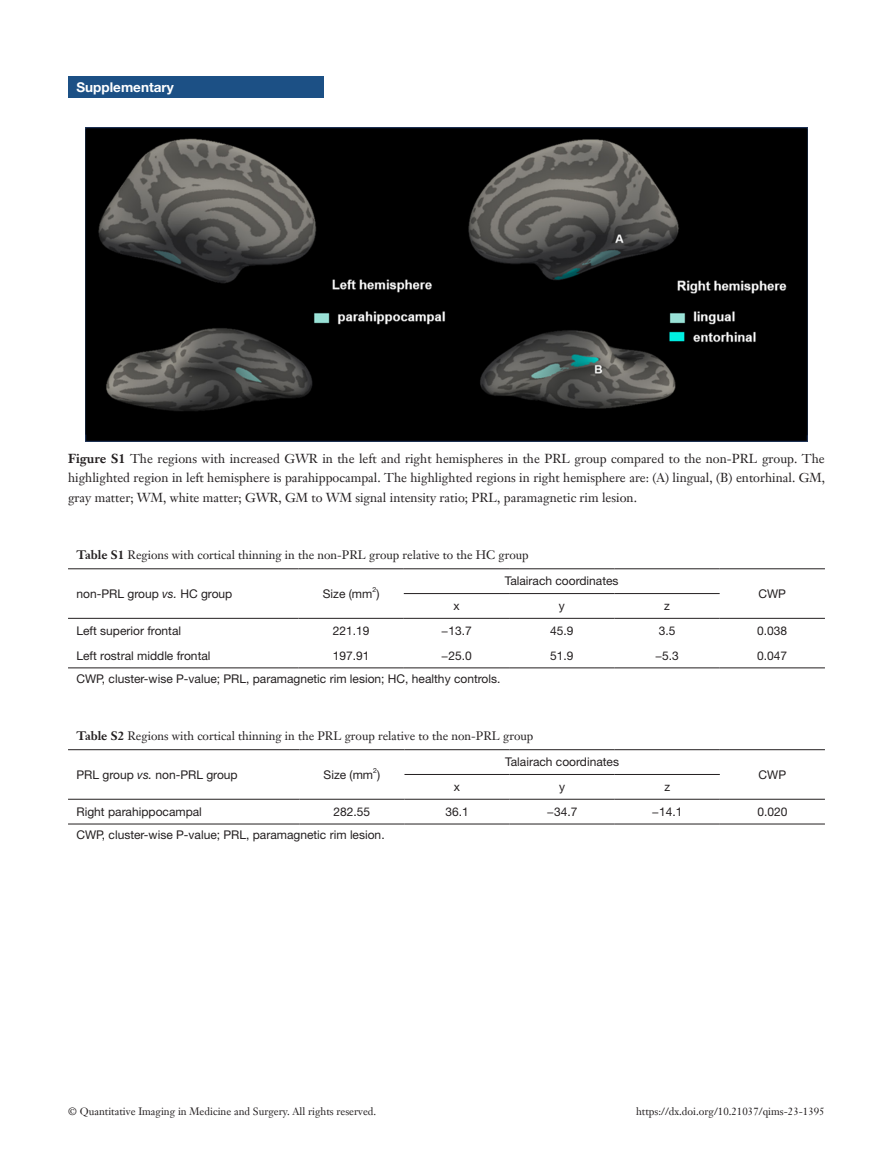
<style>
.page{position:relative;width:893px;height:1170px;background:#fff}
.page>*{position:absolute;margin:0;border:0;box-sizing:border-box;transform-origin:0 0}
.t1{font:700 13.5px "Helvetica Neue LT Pro";color:#fff}
.t2{font:12.75px/19.5px "Janson Text LT";color:#231f20;text-align:justify}
.t3{font:12px "Helvetica Neue LT Pro";color:#231f20}
.t4{font:12px "Janson Text LT";color:#231f20}
.t5{font:10.5px "Janson Text LT";color:#231f20}
.t6{font:7.05px "Helvetica Neue LT Pro";color:#231f20}
.s1{font-weight:700}
.s2{font-style:italic}
</style>
<div class="page">
<div style="left:68px;top:77px;width:255px;height:21px;background:#1c5085"></div>
<img style="left:85px;top:128px;width:723px;height:313px">
<hr style="left:404px;top:593px;width:105px;height:1px;background:#231f20">
<hr style="left:509px;top:593px;width:105px;height:1px;background:#231f20">
<hr style="left:614px;top:593px;width:106px;height:1px;background:#231f20">
<hr style="left:68px;top:568px;width:230px;height:1px;background:#231f20">
<hr style="left:298px;top:568px;width:106px;height:1px;background:#231f20">
<hr style="left:404px;top:568px;width:105px;height:1px;background:#231f20">
<hr style="left:509px;top:568px;width:105px;height:1px;background:#231f20">
<hr style="left:614px;top:568px;width:106px;height:1px;background:#231f20">
<hr style="left:720px;top:568px;width:105px;height:1px;background:#231f20">
<hr style="left:68px;top:618px;width:230px;height:1px;background:#231f20">
<hr style="left:298px;top:618px;width:106px;height:1px;background:#231f20">
<hr style="left:404px;top:618px;width:105px;height:1px;background:#231f20">
<hr style="left:509px;top:618px;width:105px;height:1px;background:#231f20">
<hr style="left:614px;top:618px;width:106px;height:1px;background:#231f20">
<hr style="left:720px;top:618px;width:105px;height:1px;background:#231f20">
<hr style="left:68px;top:667px;width:230px;height:1px;background:#231f20">
<hr style="left:298px;top:667px;width:106px;height:1px;background:#231f20">
<hr style="left:404px;top:667px;width:105px;height:1px;background:#231f20">
<hr style="left:509px;top:667px;width:105px;height:1px;background:#231f20">
<hr style="left:614px;top:667px;width:106px;height:1px;background:#231f20">
<hr style="left:720px;top:667px;width:105px;height:1px;background:#231f20">
<hr style="left:404px;top:774px;width:106px;height:1px;background:#231f20">
<hr style="left:510px;top:774px;width:105px;height:1px;background:#231f20">
<hr style="left:615px;top:774px;width:105px;height:1px;background:#231f20">
<hr style="left:68px;top:823px;width:231px;height:1px;background:#231f20">
<hr style="left:299px;top:823px;width:105px;height:1px;background:#231f20">
<hr style="left:404px;top:823px;width:106px;height:1px;background:#231f20">
<hr style="left:510px;top:823px;width:105px;height:1px;background:#231f20">
<hr style="left:615px;top:823px;width:105px;height:1px;background:#231f20">
<hr style="left:720px;top:823px;width:105px;height:1px;background:#231f20">
<hr style="left:68px;top:749px;width:231px;height:1px;background:#231f20">
<hr style="left:299px;top:749px;width:105px;height:1px;background:#231f20">
<hr style="left:404px;top:749px;width:106px;height:1px;background:#231f20">
<hr style="left:510px;top:749px;width:105px;height:1px;background:#231f20">
<hr style="left:615px;top:749px;width:105px;height:1px;background:#231f20">
<hr style="left:720px;top:749px;width:105px;height:1px;background:#231f20">
<hr style="left:68px;top:798px;width:231px;height:1px;background:#231f20">
<hr style="left:299px;top:798px;width:105px;height:1px;background:#231f20">
<hr style="left:404px;top:798px;width:106px;height:1px;background:#231f20">
<hr style="left:510px;top:798px;width:105px;height:1px;background:#231f20">
<hr style="left:615px;top:798px;width:105px;height:1px;background:#231f20">
<hr style="left:720px;top:798px;width:105px;height:1px;background:#231f20">
<p class="t1" style="left:77px;top:79px;width:99px">Supplementary</p>
<p class="t2" style="left:68px;top:448px;width:758px"><span class="s1">Figure S1</span> The regions with increased GWR in the left and right hemispheres in the PRL group compared to the non-PRL group. The highlighted region in left hemisphere is parahippocampal. The highlighted regions in right hemisphere are: (A) lingual, (B) entorhinal. GM, gray matter; WM, white matter; GWR, GM to WM signal intensity ratio; PRL, paramagnetic rim lesion.</p>
<p class="t4" style="left:77px;top:547px;width:454px"><span class="s1">Table S1</span> Regions with cortical thinning in the non-PRL group relative to the HC group</p>
<p class="t3" style="left:77px;top:586px;width:157px">non-PRL group <span class="s2">vs.</span> HC group</p>
<p class="t3" style="left:323px;top:586px;width:58px">Size (mm )</p>
<p class="t3" style="left:505px;top:573px;width:115px">Talairach coordinates</p>
<p class="t6" style="left:372px;top:585px;width:5px">2</p>
<p class="t3" style="left:453px;top:598px;width:8px">x</p>
<p class="t3" style="left:559px;top:598px;width:7px">y</p>
<p class="t3" style="left:664px;top:598px;width:7px">z</p>
<p class="t3" style="left:758px;top:586px;width:29px">CWP</p>
<p class="t3" style="left:77px;top:623px;width:106px">Left superior frontal</p>
<p class="t3" style="left:333px;top:623px;width:38px">221.19</p>
<p class="t3" style="left:441px;top:623px;width:32px">−13.7</p>
<p class="t3" style="left:550px;top:623px;width:25px">45.9</p>
<p class="t3" style="left:659px;top:623px;width:18px">3.5</p>
<p class="t3" style="left:757px;top:623px;width:32px">0.038</p>
<p class="t3" style="left:77px;top:648px;width:136px">Left rostral middle frontal</p>
<p class="t3" style="left:333px;top:648px;width:38px">197.91</p>
<p class="t3" style="left:441px;top:648px;width:32px">−25.0</p>
<p class="t3" style="left:550px;top:648px;width:25px">51.9</p>
<p class="t3" style="left:655px;top:648px;width:25px">−5.3</p>
<p class="t3" style="left:757px;top:648px;width:32px">0.047</p>
<p class="t3" style="left:77px;top:671px;width:425px">CWP, cluster-wise P-value; PRL, paramagnetic rim lesion; HC, healthy controls.</p>
<p class="t4" style="left:77px;top:728px;width:458px"><span class="s1">Table S2</span> Regions with cortical thinning in the PRL group relative to the non-PRL group</p>
<p class="t3" style="left:77px;top:767px;width:163px">PRL group <span class="s2">vs.</span> non-PRL group</p>
<p class="t3" style="left:324px;top:767px;width:58px">Size (mm )</p>
<p class="t3" style="left:505px;top:754px;width:115px">Talairach coordinates</p>
<p class="t6" style="left:373px;top:766px;width:5px">2</p>
<p class="t3" style="left:454px;top:779px;width:8px">x</p>
<p class="t3" style="left:559px;top:779px;width:7px">y</p>
<p class="t3" style="left:664px;top:779px;width:7px">z</p>
<p class="t3" style="left:759px;top:767px;width:29px">CWP</p>
<p class="t3" style="left:77px;top:804px;width:127px">Right parahippocampal</p>
<p class="t3" style="left:334px;top:804px;width:38px">282.55</p>
<p class="t3" style="left:445px;top:804px;width:25px">36.1</p>
<p class="t3" style="left:547px;top:804px;width:32px">−34.7</p>
<p class="t3" style="left:652px;top:804px;width:32px">−14.1</p>
<p class="t3" style="left:757px;top:804px;width:32px">0.020</p>
<p class="t3" style="left:77px;top:827px;width:310px">CWP, cluster-wise P-value; PRL, paramagnetic rim lesion.</p>
<p class="t5" style="left:68px;top:1104px;width:310px">© Quantitative Imaging in Medicine and Surgery. All rights reserved.</p>
<p class="t5" style="left:636px;top:1104px;width:190px">https://dx.doi.org/10.21037/qims-23-1395</p>
</div>
